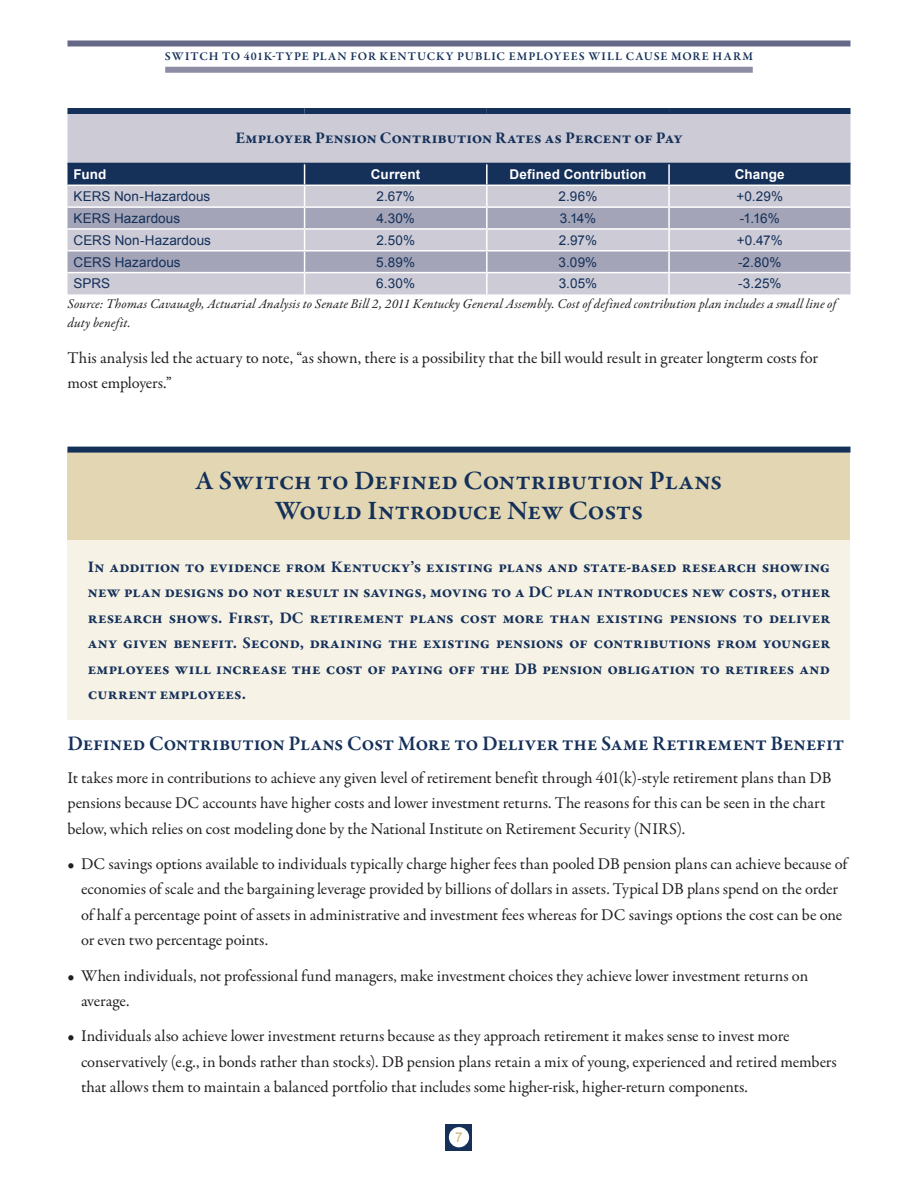
<style>
.page{position:relative;width:918px;height:1188px;background:#fff}
.page>*{position:absolute;margin:0;border:0;box-sizing:border-box;transform-origin:0 0}
.Subhead{font:600 27px/30px "Garamond Premr Pro";letter-spacing:-.005em;color:#153059;text-align:center}
.sub_subhead{font:600 21px "Garamond Premr Pro";letter-spacing:-.005em;color:#153059}
.body_copy{font:16.5px/25.5px "Garamond Premr Pro";letter-spacing:-.005em;color:#231f20}
.intro_paragraph{font:700 16.5px/25.5px "Garamond Premr Pro";color:#153059;text-align:justify}
.Table_text{font:13.5px "Arial";letter-spacing:.005em;color:#153059}
.Source{font:italic 13.5px/19.5px "Garamond Premr Pro";letter-spacing:.005em;color:#231f20}
.Table_text-2{font:700 13.5px "Arial";letter-spacing:.01em;color:#fff}
.References{font:13.5px "Arial";color:#ccb576}
.title_top_of_page{font:600 12px "Garamond Premr Pro";letter-spacing:.085em;color:#153059}
</style>
<div class="page">
<div style="left:446px;top:1124px;width:26px;height:27px;background:#153059"></div>
<div style="left:449px;top:1127px;width:20px;height:20px;background:#fff;border-radius:50%"></div>
<div style="left:68px;top:114px;width:782px;height:49px;background:#cccbd6"></div>
<div style="left:68px;top:108px;width:237px;height:6px;background:#153059"></div>
<div style="left:305px;top:108px;width:182px;height:6px;background:#153059"></div>
<div style="left:487px;top:108px;width:182px;height:6px;background:#153059"></div>
<div style="left:669px;top:108px;width:182px;height:6px;background:#153059"></div>
<svg style="left:68px;top:164px;width:782px;height:130px;background:#a5a9bb"></svg>
<hr style="left:487px;top:272px;width:182px;height:1px;background:#fff">
<hr style="left:486px;top:273px;width:2px;height:21px;background:#fff">
<hr style="left:669px;top:272px;width:182px;height:1px;background:#fff">
<hr style="left:668px;top:273px;width:2px;height:21px;background:#fff">
<hr style="left:68px;top:163px;width:237px;height:1px;background:#153059">
<hr style="left:305px;top:163px;width:182px;height:1px;background:#153059">
<hr style="left:487px;top:163px;width:182px;height:1px;background:#153059">
<hr style="left:669px;top:163px;width:182px;height:1px;background:#153059">
<div style="left:68px;top:450px;width:782px;height:90px;background:#e3d7b3"></div>
<div style="left:68px;top:540px;width:782px;height:180px;background:#f6f2e6"></div>
<div style="left:68px;top:447px;width:782px;height:6px;background:#153059"></div>
<div style="left:68px;top:40px;width:782px;height:6px;background:#656887"></div>
<div style="left:165px;top:67px;width:588px;height:6px;background:#8c8da5"></div>
<p class="title_top_of_page" style="left:165px;top:49px;width:590px">SWITCH TO 401K-TYPE PLAN FOR KENTUCKY PUBLIC EMPLOYEES WILL CAUSE MORE HARM</p>
<p class="intro_paragraph" style="left:235px;top:126px;width:449px">Employer Pension Contribution Rates as Percent of Pay</p>
<p class="Table_text-2" style="left:74px;top:166px;width:34px">Fund</p>
<p class="Table_text-2" style="left:371px;top:166px;width:51px">Current</p>
<p class="Table_text-2" style="left:510px;top:166px;width:138px">Defined Contribution</p>
<p class="Table_text-2" style="left:735px;top:166px;width:52px">Change</p>
<p class="Table_text" style="left:74px;top:188px;width:138px">KERS Non-Hazardous</p>
<p class="Table_text" style="left:377px;top:188px;width:40px">2.67%</p>
<p class="Table_text" style="left:559px;top:188px;width:40px">2.96%</p>
<p class="Table_text" style="left:736px;top:188px;width:48px">+0.29%</p>
<p class="Table_text" style="left:74px;top:209px;width:108px">KERS Hazardous</p>
<p class="Table_text" style="left:376px;top:209px;width:40px">4.30%</p>
<p class="Table_text" style="left:560px;top:209px;width:38px">3.14%</p>
<p class="Table_text" style="left:740px;top:209px;width:42px">-1.16%</p>
<p class="Table_text" style="left:74px;top:231px;width:139px">CERS Non-Hazardous</p>
<p class="Table_text" style="left:376px;top:231px;width:40px">2.50%</p>
<p class="Table_text" style="left:559px;top:231px;width:40px">2.97%</p>
<p class="Table_text" style="left:737px;top:231px;width:47px">+0.47%</p>
<p class="Table_text" style="left:74px;top:253px;width:109px">CERS Hazardous</p>
<p class="Table_text" style="left:376px;top:253px;width:40px">5.89%</p>
<p class="Table_text" style="left:559px;top:253px;width:40px">3.09%</p>
<p class="Table_text" style="left:738px;top:253px;width:45px">-2.80%</p>
<p class="Table_text" style="left:74px;top:275px;width:38px">SPRS</p>
<p class="Table_text" style="left:376px;top:275px;width:40px">6.30%</p>
<p class="Table_text" style="left:559px;top:275px;width:40px">3.05%</p>
<p class="Table_text" style="left:738px;top:275px;width:45px">-3.25%</p>
<p class="Source" style="left:68px;top:295px;width:770px">Source: Thomas Cavauagh, Actuarial Analysis to Senate Bill 2, 2011 Kentucky General Assembly. Cost of defined contribution plan includes a small line of duty benefit.</p>
<p class="body_copy" style="left:68px;top:345px;width:752px">This analysis led the actuary to note, “as shown, there is a possibility that the bill would result in greater longterm costs for most employers.”</p>
<p class="Subhead" style="left:195px;top:466px;width:529px">A Switch to Defined Contribution Plans<br>Would Introduce New Costs</p>
<p class="intro_paragraph" style="left:88px;top:554px;width:744px">In addition to evidence from Kentucky’s existing plans and state-based research showing new plan designs do not result in savings, moving to a DC plan introduces new costs, other research shows. First, DC retirement plans cost more than existing pensions to deliver any given benefit. Second, draining the existing pensions of contributions from younger employees will increase the cost of paying off the DB pension obligation to retirees and current employees.</p>
<p class="sub_subhead" style="left:68px;top:731px;width:778px">Defined Contribution Plans Cost More to Deliver the Same Retirement Benefit</p>
<p class="body_copy" style="left:68px;top:765px;width:765px">It takes more in contributions to achieve any given level of retirement benefit through 401(k)-style retirement plans than DB pensions because DC accounts have higher costs and lower investment returns. The reasons for this can be seen in the chart below, which relies on cost modeling done by the National Institute on Retirement Security (NIRS).</p>
<p class="body_copy" style="left:81px;top:851px;width:768px;text-indent:-14px">• DC savings options available to individuals typically charge higher fees than pooled DB pension plans can achieve because of economies of scale and the bargaining leverage provided by billions of dollars in assets. Typical DB plans spend on the order of half a percentage point of assets in administrative and investment fees whereas for DC savings options the cost can be one or even two percentage points.</p>
<p class="body_copy" style="left:81px;top:963px;width:729px;text-indent:-14px">• When individuals, not professional fund managers, make investment choices they achieve lower investment returns on average.</p>
<p class="body_copy" style="left:81px;top:1024px;width:757px;text-indent:-14px">• Individuals also achieve lower investment returns because as they approach retirement it makes sense to invest more conservatively (e.g., in bonds rather than stocks). DB pension plans retain a mix of young, experienced and retired members that allows them to maintain a balanced portfolio that includes some higher-risk, higher-return components.</p>
<p class="References" style="left:455px;top:1129px;width:9px">7</p>
</div>
